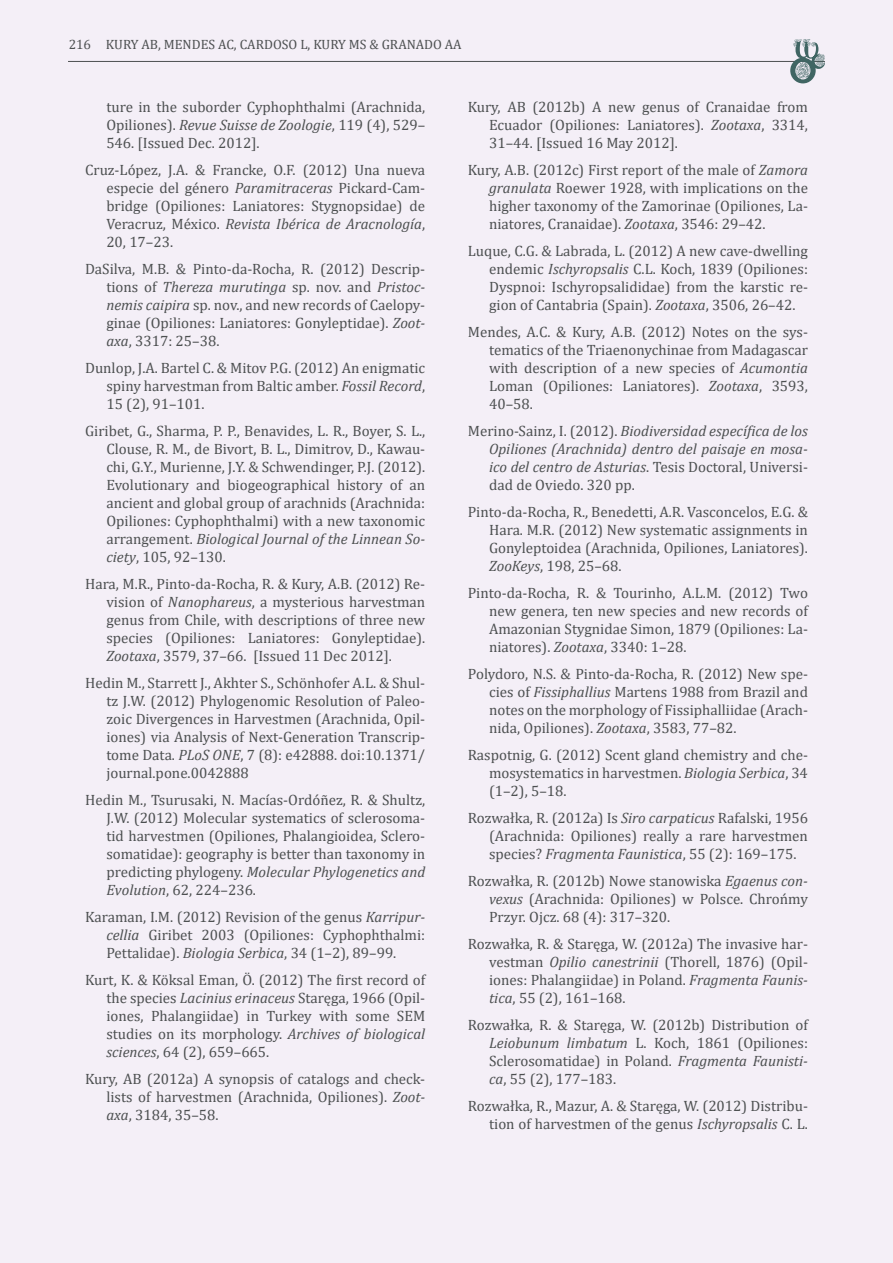
<style>
.page{position:relative;width:893px;height:1263px;background:#f4eff7}
.page>*{position:absolute;margin:0;border:0;box-sizing:border-box;transform-origin:0 0}
.t1{font:15px/18px "Cambria";color:#4d5051;text-align:justify}
.t2{font:italic 15px/18px "Cambria";color:#4d5051;text-align:justify}
.t3{font:13.5px "Cambria";color:#4d5051}
.s1{font-style:italic}
.s2{font-style:normal}
</style>
<div class="page">
<hr style="left:68px;top:61px;width:757px;height:1px;background:#4d5051">
<svg style="left:790px;top:39px;width:35px;height:45px"></svg>
<p class="t3" style="left:69px;top:36px;width:394px">216 KURY AB, MENDES AC, CARDOSO L, KURY MS &amp; GRANADO AA</p>
<p class="t1" style="left:106px;top:97px;width:320px">ture in the suborder Cyphophthalmi (Arachnida, Opiliones). <span class="s1">Revue Suisse de Zoologie</span>, 119 (4), 529– 546. [Issued Dec. 2012].</p>
<p class="t1" style="left:106px;top:160px;width:320px;text-indent:-21px">Cruz-López, J.A. &amp; Francke, O.F. (2012) Una nueva especie del género <span class="s1">Paramitraceras</span> Pickard-Cam&shy;bridge (Opiliones: Laniatores: Stygnopsidae) de Veracruz, México. <span class="s1">Revista Ibérica de Aracnología</span>, 20, 17–23.</p>
<p class="t1" style="left:106px;top:259px;width:320px;text-indent:-21px">DaSilva, M.B. &amp; Pinto-da-Rocha, R. (2012) Descrip&shy;tions of <span class="s1">Thereza murutinga</span> sp. nov. and <span class="s1">Pristoc&shy;nemis caipira</span> sp. nov., and new records of Caelopy&shy;ginae (Opiliones: Laniatores: Gonyleptidae). <span class="s1">Zoot&shy;axa</span>, 3317: 25–38.</p>
<p class="t1" style="left:106px;top:358px;width:320px;text-indent:-21px">Dunlop, J.A. Bartel C. &amp; Mitov P.G. (2012) An enigmatic spiny harvestman from Baltic amber. <span class="s1">Fossil Record</span>, 15 (2), 91–101.</p>
<p class="t1" style="left:106px;top:421px;width:320px;text-indent:-21px">Giribet, G., Sharma, P. P., Benavides, L. R., Boyer, S. L., Clouse, R. M., de Bivort, B. L., Dimitrov, D., Kawau&shy;chi, G.Y., Murienne, J.Y. &amp; Schwendinger, P.J. (2012).<br>Evolutionary and biogeographical history of an ancient and global group of arachnids (Arachnida:<br>Opiliones: Cyphophthalmi) with a new taxonomic arrangement. <span class="s1">Biological Journal of the Linnean So&shy;ciety</span>, 105, 92–130.</p>
<p class="t1" style="left:106px;top:574px;width:320px;text-indent:-21px">Hara, M.R., Pinto-da-Rocha, R. &amp; Kury, A.B. (2012) Re&shy;vision of <span class="s1">Nanophareus</span>, a mysterious harvestman genus from Chile, with descriptions of three new species (Opiliones: Laniatores: Gonyleptidae).<br><span class="s1">Zootaxa</span>, 3579, 37–66. [Issued 11 Dec 2012].</p>
<p class="t1" style="left:106px;top:673px;width:320px;text-indent:-21px">Hedin M., Starrett J., Akhter S., Schönhofer A.L. &amp; Shul&shy;tz J.W. (2012) Phylogenomic Resolution of Paleo&shy;zoic Divergences in Harvestmen (Arachnida, Opil&shy;iones) via Analysis of Next-Generation Transcrip&shy;tome Data. <span class="s1">PLoS ONE</span>, 7 (8): e42888. doi:10.1371/ journal.pone.0042888</p>
<p class="t1" style="left:106px;top:790px;width:320px;text-indent:-21px">Hedin M., Tsurusaki, N. Macías-Ordóñez, R. &amp; Shultz, J.W. (2012) Molecular systematics of sclerosoma&shy;tid harvestmen (Opiliones, Phalangioidea, Sclero&shy;somatidae): geography is better than taxonomy in predicting phylogeny. <span class="s1">Molecular Phylogenetics and Evolution</span>, 62, 224–236.</p>
<p class="t1" style="left:106px;top:907px;width:320px;text-indent:-21px">Karaman, I.M. (2012) Revision of the genus <span class="s1">Karripur&shy;cellia</span> Giribet 2003 (Opiliones: Cyphophthalmi:<br>Pettalidae). <span class="s1">Biologia Serbica</span>, 34 (1–2), 89–99.</p>
<p class="t1" style="left:106px;top:970px;width:320px;text-indent:-21px">Kurt, K. &amp; Köksal Eman, Ö. (2012) The first record of the species <span class="s1">Lacinius erinaceus</span> Staręga, 1966 (Opil&shy;iones, Phalangiidae) in Turkey with some SEM studies on its morphology. <span class="s1">Archives of biological sciences</span>, 64 (2), 659–665.</p>
<p class="t1" style="left:106px;top:1069px;width:320px;text-indent:-21px">Kury, AB (2012a) A synopsis of catalogs and check&shy;lists of harvestmen (Arachnida, Opiliones). <span class="s1">Zoot&shy;axa</span>, 3184, 35–58.</p>
<p class="t1" style="left:489px;top:97px;width:320px;text-indent:-21px">Kury, AB (2012b) A new genus of Cranaidae from Ecuador (Opiliones: Laniatores). <span class="s1">Zootaxa</span>, 3314, 31–44. [Issued 16 May 2012].</p>
<p class="t1" style="left:489px;top:160px;width:320px;text-indent:-21px">Kury, A.B. (2012c) First report of the male of <span class="s1">Zamora granulata</span> Roewer 1928, with implications on the higher taxonomy of the Zamorinae (Opiliones, La&shy;niatores, Cranaidae). <span class="s1">Zootaxa</span>, 3546: 29–42.</p>
<p class="t1" style="left:489px;top:241px;width:320px;text-indent:-21px">Luque, C.G. &amp; Labrada, L. (2012) A new cave-dwelling endemic <span class="s1">Ischyropsalis</span> C.L. Koch, 1839 (Opiliones:<br>Dyspnoi: Ischyropsalididae) from the karstic re&shy;gion of Cantabria (Spain). <span class="s1">Zootaxa</span>, 3506, 26–42.</p>
<p class="t1" style="left:489px;top:322px;width:320px;text-indent:-21px">Mendes, A.C. &amp; Kury, A.B. (2012) Notes on the sys&shy;tematics of the Triaenonychinae from Madagascar with description of a new species of <span class="s1">Acumontia </span>Loman (Opiliones: Laniatores). <span class="s1">Zootaxa</span>, 3593, 40–58.</p>
<p class="t2" style="left:489px;top:421px;width:320px;text-indent:-21px"><span class="s2">Merino-Sainz, I. (2012).</span> Biodiversidad específica de los Opiliones (Arachnida) dentro del paisaje en mosa&shy;ico del centro de Asturias<span class="s2">. Tesis Doctoral, Universi&shy;dad de Oviedo. 320 pp.</span></p>
<p class="t1" style="left:489px;top:502px;width:320px;text-indent:-21px">Pinto-da-Rocha, R., Benedetti, A.R. Vasconcelos, E.G. &amp; Hara. M.R. (2012) New systematic assignments in Gonyleptoidea (Arachnida, Opiliones, Laniatores).<br><span class="s1">ZooKeys</span>, 198, 25–68.</p>
<p class="t1" style="left:489px;top:583px;width:320px;text-indent:-21px">Pinto-da-Rocha, R. &amp; Tourinho, A.L.M. (2012) Two new genera, ten new species and new records of Amazonian Stygnidae Simon, 1879 (Opiliones: La&shy;niatores). <span class="s1">Zootaxa</span>, 3340: 1–28.</p>
<p class="t1" style="left:489px;top:664px;width:320px;text-indent:-21px">Polydoro, N.S. &amp; Pinto-da-Rocha, R. (2012) New spe&shy;cies of <span class="s1">Fissiphallius</span> Martens 1988 from Brazil and notes on the morphology of Fissiphalliidae (Arach&shy;nida, Opiliones). <span class="s1">Zootaxa</span>, 3583, 77–82.</p>
<p class="t1" style="left:489px;top:745px;width:320px;text-indent:-21px">Raspotnig, G. (2012) Scent gland chemistry and che&shy;mosystematics in harvestmen. <span class="s1">Biologia Serbica</span>, 34 (1–2), 5–18.</p>
<p class="t1" style="left:489px;top:808px;width:320px;text-indent:-21px">Rozwałka, R. (2012a) Is <span class="s1">Siro carpaticus</span> Rafalski, 1956 (Arachnida: Opiliones) really a rare harvestmen species? <span class="s1">Fragmenta Faunistica</span>, 55 (2): 169–175.</p>
<p class="t1" style="left:489px;top:871px;width:320px;text-indent:-21px">Rozwałka, R. (2012b) Nowe stanowiska <span class="s1">Egaenus con&shy;vexus</span> (Arachnida: Opiliones) w Polsce. Chrońmy Przyr. Ojcz. 68 (4): 317–320.</p>
<p class="t1" style="left:489px;top:934px;width:320px;text-indent:-21px">Rozwałka, R. &amp; Staręga, W. (2012a) The invasive har&shy;vestman <span class="s1">Opilio canestrinii</span> (Thorell, 1876) (Opil&shy;iones: Phalangiidae) in Poland. <span class="s1">Fragmenta Faunis&shy;tica</span>, 55 (2), 161–168.</p>
<p class="t1" style="left:489px;top:1015px;width:320px;text-indent:-21px">Rozwałka, R. &amp; Staręga, W. (2012b) Distribution of <span class="s1">Leiobunum limbatum</span> L. Koch, 1861 (Opiliones:<br>Sclerosomatidae) in Poland. <span class="s1">Fragmenta Faunisti&shy;ca</span>, 55 (2), 177–183.</p>
<p class="t1" style="left:468px;top:1096px;width:342px;text-align:right">Rozwałka, R., Mazur, A. &amp; Staręga, W. (2012) Distribu&shy;tion of harvestmen of the genus <span class="s1">Ischyropsalis</span> C. L.</p>
</div>
